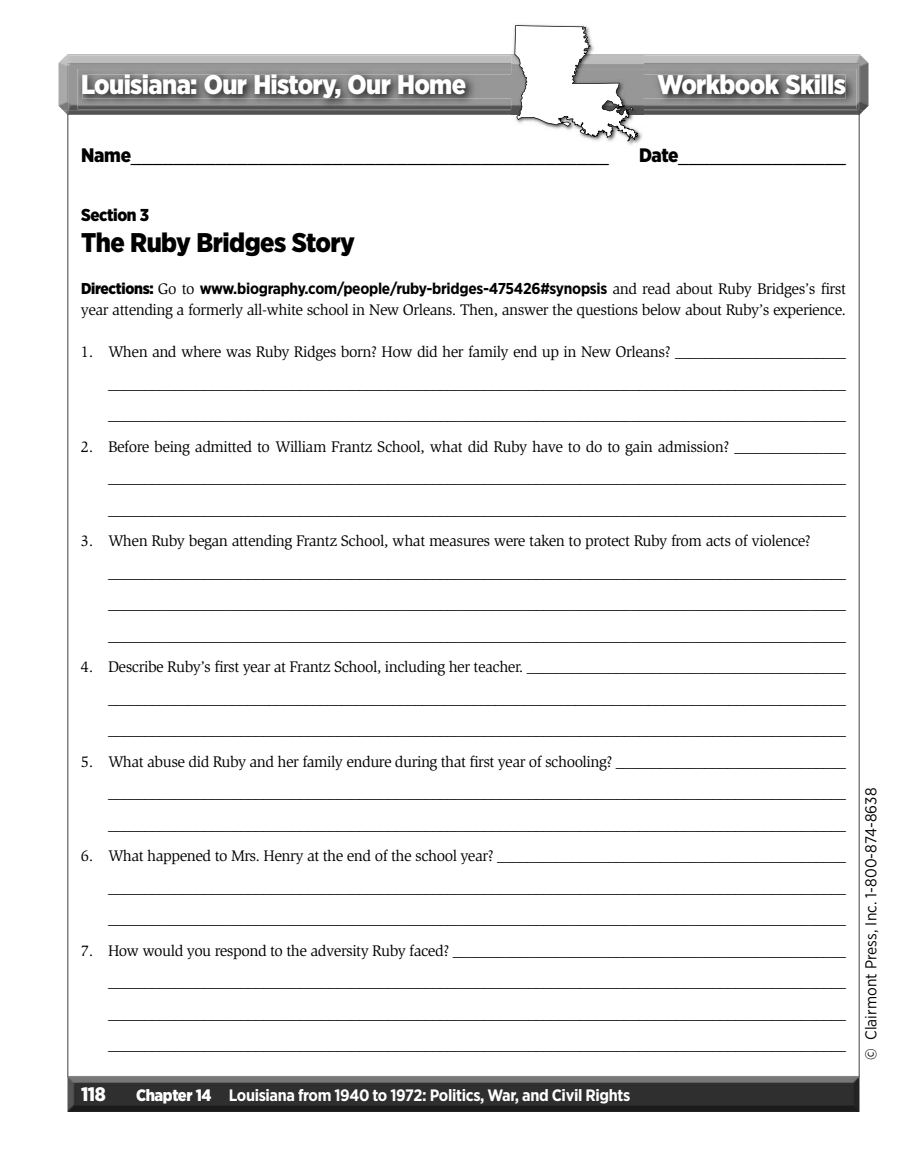
<style>
.page{position:relative;width:918px;height:1175px;background:#fff}
.page>*{position:absolute;margin:0;border:0;box-sizing:border-box;transform-origin:0 0}
.t1{font:900 27px "Gotham Narrow";letter-spacing:-.025em;color:#fff}
.t2{font:900 27px "Gotham Narrow";letter-spacing:-.02em;color:#000}
.t3{font:19.5px "Gotham Narrow";color:#000}
.t4{font:900 17.25px "Gotham Narrow";letter-spacing:-.025em;color:#000}
.t5{font:700 16.5px "Gotham Narrow";letter-spacing:-.02em;color:#fff}
.t6{font:15.75px/31.5px "Slimbach";letter-spacing:-.03em;color:#000;text-align:justify}
.t7{font:700 15.75px "Gotham Narrow";letter-spacing:-.02em;color:#000}
.t8{font:15.75px "Gotham Narrow";letter-spacing:.005em;color:#000}
.s1{font-weight:900}
.s2{font-family:"Slimbach";font-weight:400}
.s3{font-weight:900;font-size:19.5px}
.s4{font-weight:900;font-size:15.75px}
</style>
<div class="page">
<img style="left:68px;top:1076px;width:792px;height:36px">
<img style="left:644px;top:110px;width:220px;height:5px">
<img style="left:63px;top:110px;width:449px;height:5px">
<img style="left:644px;top:55px;width:224px;height:55px">
<img style="left:644px;top:63px;width:216px;height:47px">
<img style="left:58px;top:55px;width:454px;height:55px">
<img style="left:68px;top:63px;width:444px;height:47px">
<img style="left:78px;top:69px;width:779px;height:40px">
<img style="left:82px;top:75px;width:763px;height:23px">
<img style="left:512px;top:24px;width:132px;height:121px">
<img style="left:512px;top:75px;width:132px;height:23px">
<svg style="left:515px;top:25px;width:123px;height:116px"></svg>
<h1 class="t1" style="left:81px;top:74px;width:387px">Louisiana: Our History, Our Home</h1>
<h1 class="t1" style="left:657px;top:74px;width:190px">Workbook Skills</h1>
<p class="t3" style="left:81px;top:146px;width:529px"><span class="s1">Name</span>_____________________________________________</p>
<p class="t3" style="left:639px;top:146px;width:208px"><span class="s1">Date</span>________________</p>
<p class="t4" style="left:81px;top:208px;width:70px">Section 3</p>
<h1 class="t2" style="left:81px;top:232px;width:276px">The Ruby Bridges Story</h1>
<p class="t7" style="left:81px;top:282px;width:766px"><span class="s1">Directions:</span> <span class="s2">Go to</span> www.biography.com/people/ruby-bridges-475426#synopsis <span class="s2">and read about Ruby Bridges’s first</span></p>
<p class="t6" style="left:81px;top:295px;width:767px">year attending a formerly all-white school in New Orleans. Then, answer the questions below about Ruby’s experience.</p>
<p class="t6" style="left:108px;top:337px;width:740px;text-indent:-27px">1. When and where was Ruby Ridges born? How did her family end up in New Orleans? _______________________ ____________________________________________________________________________________________________ ____________________________________________________________________________________________________</p>
<p class="t6" style="left:108px;top:432px;width:740px;text-indent:-27px">2. Before being admitted to William Frantz School, what did Ruby have to do to gain admission? _______________ ____________________________________________________________________________________________________ ____________________________________________________________________________________________________</p>
<p class="t6" style="left:108px;top:526px;width:740px;text-align:left;text-indent:-27px">3. When Ruby began attending Frantz School, what measures were taken to protect Ruby from acts of violence? ____________________________________________________________________________________________________ ____________________________________________________________________________________________________ ____________________________________________________________________________________________________</p>
<p class="t6" style="left:108px;top:652px;width:740px;text-indent:-27px">4. Describe Ruby’s first year at Frantz School, including her teacher. ___________________________________________ _____________________________________________________________________________________________________ ____________________________________________________________________________________________________</p>
<p class="t6" style="left:108px;top:747px;width:740px;text-indent:-27px">5. What abuse did Ruby and her family endure during that first year of schooling? _______________________________ ____________________________________________________________________________________________________ ____________________________________________________________________________________________________</p>
<p class="t6" style="left:108px;top:841px;width:740px;text-indent:-27px">6. What happened to Mrs. Henry at the end of the school year? _______________________________________________ ____________________________________________________________________________________________________ ____________________________________________________________________________________________________</p>
<p class="t6" style="left:108px;top:936px;width:740px;text-indent:-27px">7. How would you respond to the adversity Ruby faced? _____________________________________________________ ____________________________________________________________________________________________________ ____________________________________________________________________________________________________ ____________________________________________________________________________________________________</p>
<p class="t5" style="left:81px;top:1088px;width:551px"><span class="s3">118</span><span class="s4">--</span><span class="s1">Chapter 14</span> Louisiana from 1940 to 1972: Politics, War, and Civil Rights</p>
<p class="t8" style="left:864px;top:1060px;width:274px;rotate:-90deg">© Clairmont Press, Inc. 1-800-874-8638</p>
</div>
